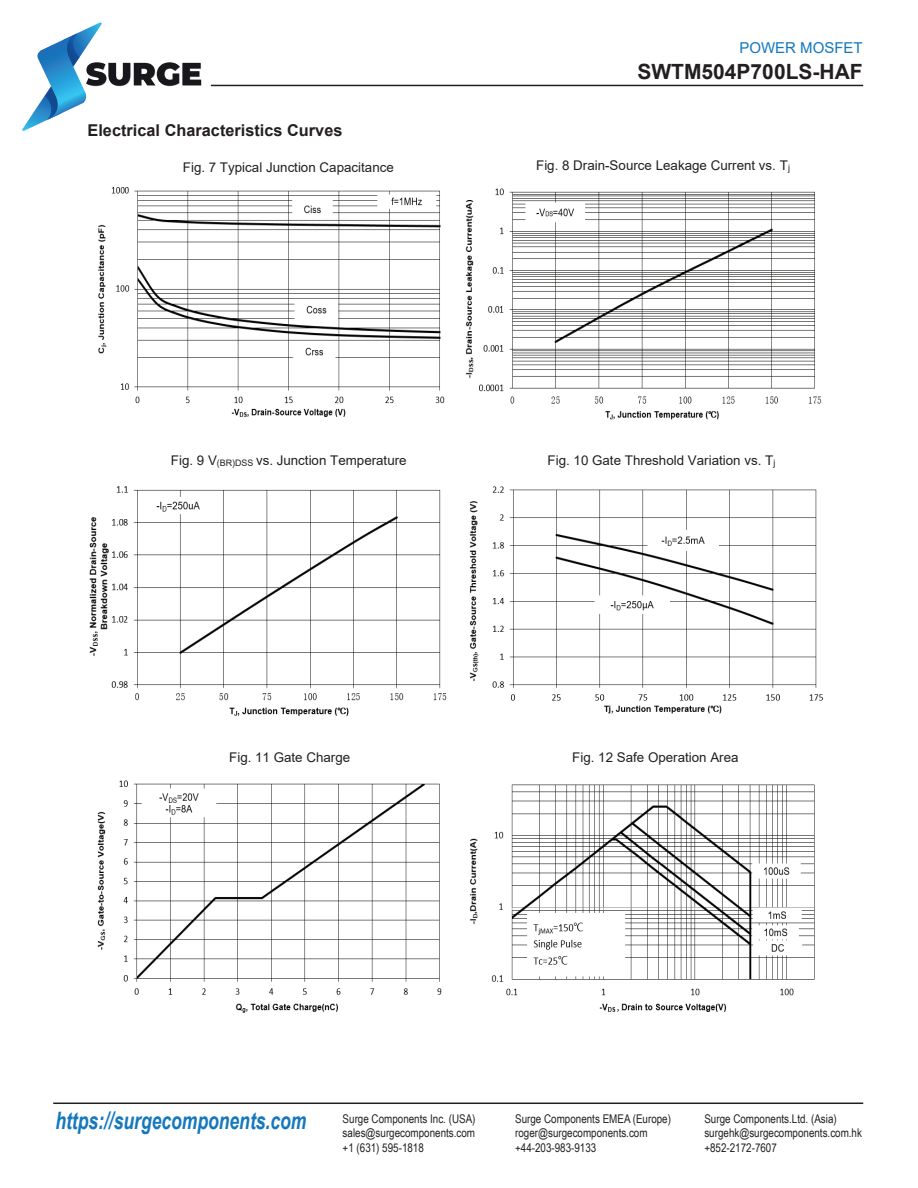
<style>
.page{position:relative;width:918px;height:1188px;background:#fff}
.page>*{position:absolute;margin:0;border:0;box-sizing:border-box;transform-origin:0 0}
.t1{font:italic 700 24px "Arial Narrow";color:#1577bd;scale:.89 1}
.t2{font:700 21px "Arial";color:#231f20}
.t3{font:700 16.35px "Arial";color:#231f20}
.t4{font:15px "Arial";color:#1577bd}
.t5{font:13.35px "Arial";color:#231f20}
.t6{font:12px/14.4px "Arial Narrow";color:#231f20}
.s1{font-size:8.85px}
</style>
<div class="page">
<svg style="left:22px;top:22px;width:180px;height:109px"></svg>
<hr style="left:211px;top:85px;width:652px;height:1px;background:#231f20">
<hr style="left:53px;top:1103px;width:810px;height:1px;background:#231f20">
<img style="left:98px;top:187px;width:347px;height:230px">
<img style="left:465px;top:188px;width:357px;height:232px">
<img style="left:111px;top:486px;width:336px;height:230px">
<img style="left:470px;top:486px;width:353px;height:228px">
<img style="left:97px;top:780px;width:345px;height:233px">
<img style="left:470px;top:784px;width:345px;height:228px">
<img style="left:89px;top:517px;width:20px;height:139px">
<h3 class="t3" style="left:88px;top:119px;width:256px">Electrical Characteristics Curves</h3>
<p class="t5" style="left:183px;top:158px;width:212px">Fig. 7 Typical Junction Capacitance</p>
<p class="t5" style="left:171px;top:452px;width:237px">Fig. 9 V<span class="s1">(BR)DSS</span> vs. Junction Temperature</p>
<p class="t5" style="left:229px;top:748px;width:123px">Fig. 11 Gate Charge</p>
<p class="t4" style="left:739px;top:38px;width:125px">POWER MOSFET</p>
<h2 class="t2" style="left:637px;top:56px;width:227px">SWTM504P700LS-HAF</h2>
<p class="t5" style="left:536px;top:156px;width:255px">Fig. 8 Drain-Source Leakage Current vs. T<span class="s1">j</span></p>
<p class="t5" style="left:548px;top:451px;width:229px">Fig. 10 Gate Threshold Variation vs. T<span class="s1">j</span></p>
<p class="t5" style="left:572px;top:748px;width:168px">Fig. 12 Safe Operation Area</p>
<h1 class="t1" style="left:55px;top:1102px;width:284px">https://surgecomponents.com</h1>
<p class="t6" style="left:343px;top:1111px;width:134px;text-align:justify">Surge Components Inc. (USA) sales@surgecomponents.com +1 (631) 595-1818</p>
<p class="t6" style="left:515px;top:1111px;width:157px">Surge Components EMEA (Europe) roger@surgecomponents.com +44-203-983-9133</p>
<p class="t6" style="left:704px;top:1111px;width:159px">Surge Components.Ltd. (Asia) surgehk@surgecomponents.com.hk +852-2172-7607</p>
</div>
